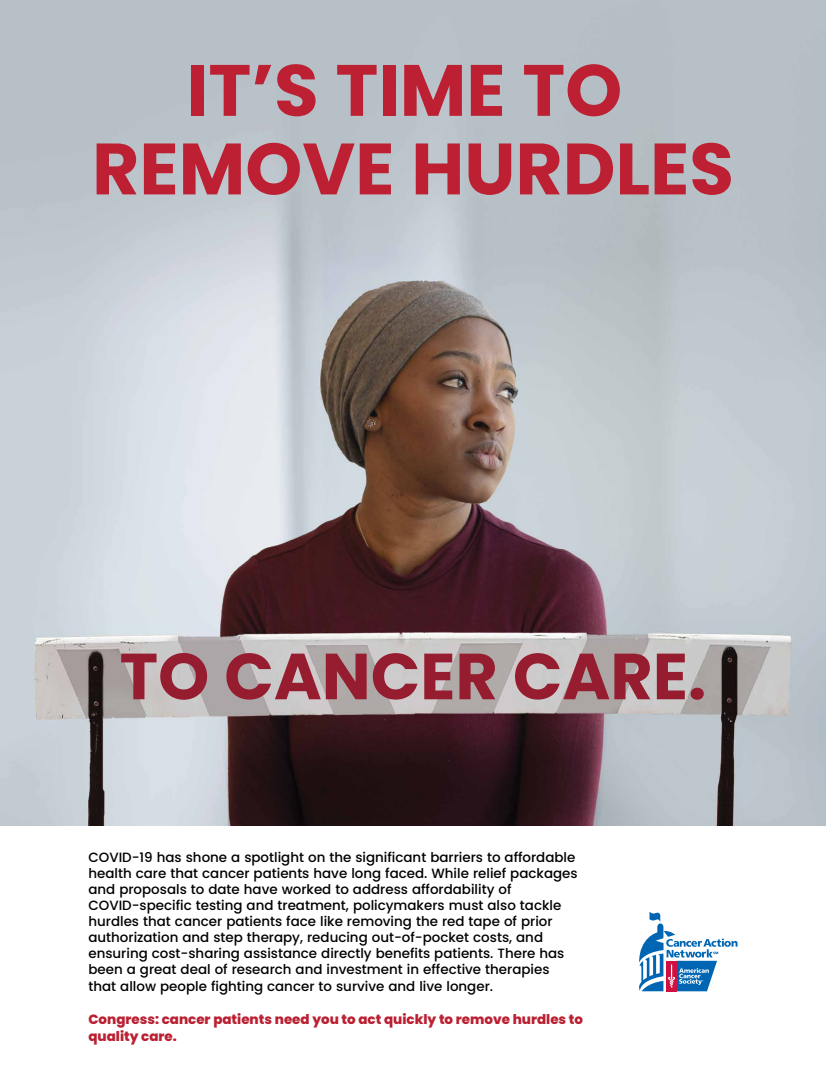
<style>
.page{position:relative;width:826px;height:1069px;background:#fff}
.page>*{position:absolute;margin:0;border:0;box-sizing:border-box;transform-origin:0 0}
.t1{font:700 72.5px/78.5px "Poppins";color:#bc2032;text-align:center}
.t2{font:700 65px "Poppins";color:#961c2f}
.t3{font:500 13.4px/16.1px "Poppins";color:#010101}
.t4{font:800 13.4px/17px "Poppins";color:#ba2031}
</style>
<div class="page">
<img style="left:0;top:0;width:825px;height:826px">
<svg style="left:639px;top:912px;width:98px;height:79px"></svg>
<h1 class="t1" style="left:92px;top:51px;width:643px">IT’S TIME TO<br>REMOVE HURDLES</h1>
<h2 class="t2" style="left:120px;top:638px;width:588px">TO CANCER CARE.</h2>
<p class="t3" style="left:88px;top:848px;width:490px">COVID-19 has shone a spotlight on the significant barriers to affordable health care that cancer patients have long faced. While relief packages and proposals to date have worked to address affordability of COVID-specific testing and treatment, policymakers must also tackle hurdles that cancer patients face like removing the red tape of prior authorization and step therapy, reducing out-of-pocket costs, and ensuring cost-sharing assistance directly benefits patients. There has been a great deal of research and investment in effective therapies that allow people fighting cancer to survive and live longer.</p>
<p class="t4" style="left:88px;top:1010px;width:496px">Congress: cancer patients need you to act quickly to remove hurdles to quality care.</p>
</div>
